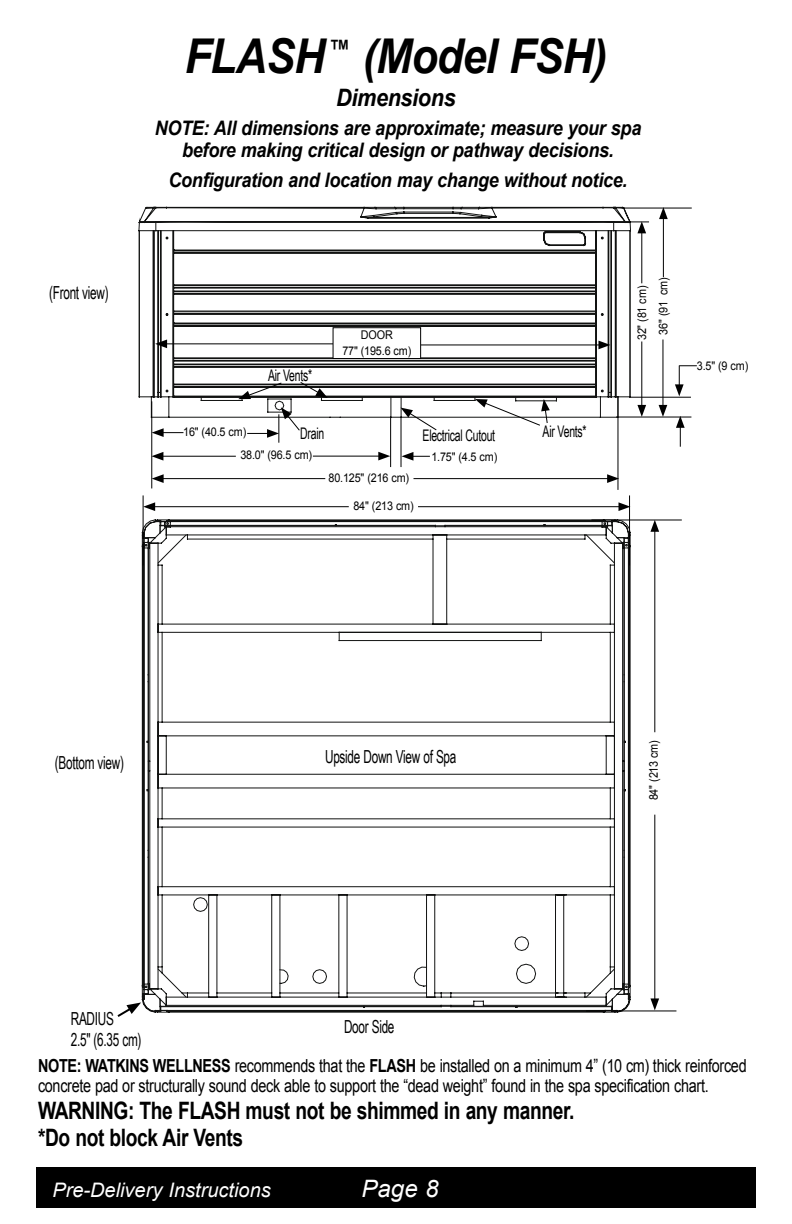
<style>
.page{position:relative;width:792px;height:1224px;background:#fff}
.page>*{position:absolute;margin:0;border:0;box-sizing:border-box;transform-origin:0 0}
.t1{font:italic 700 48px "Arial";letter-spacing:-.02em;color:#000;scale:.9 1}
.t2{font:33.2px "Myriad Pro";color:#000}
.t3{font:700 24px/27.2px "Arial";letter-spacing:-.02em;color:#000;scale:.8 1}
.t4{font:italic 700 24px "Arial";letter-spacing:-.015em;color:#000;scale:.9 1}
.t5{font:italic 24px "Arial";color:#fff}
.t6{font:italic 700 20px/22px "Arial";letter-spacing:-.015em;color:#000;text-align:center;scale:.9 1}
.t7{font:italic 20px "Arial";color:#fff}
.t8{font:18px/20px "Arial";letter-spacing:-.02em;color:#000;scale:.8 1}
.t9{font:18px/21.2px "Arial Narrow";letter-spacing:-.02em;color:#000;scale:.8 1}
.t10{font:16px "Arial Narrow";letter-spacing:-.02em;color:#000;scale:.8 1}
.t11{font:12px/21.2px "Arial";letter-spacing:-.015em;color:#000;scale:.9 1}
.s1{font-weight:700}
</style>
<div class="page">
<svg style="left:142px;top:999px;width:487px;height:13px"></svg>
<svg style="left:141px;top:519px;width:490px;height:480px"></svg>
<div style="left:36px;top:1168px;width:720px;height:40px;background:#000"></div>
<svg style="left:139px;top:207px;width:492px;height:211px"></svg>
<hr style="left:516px;top:400px;width:40px;height:1px;background:#111211">
<hr style="left:586px;top:1010px;width:90px;height:1px;background:#000">
<hr style="left:151px;top:401px;width:1px;height:87px;background:#000">
<hr style="left:390px;top:416px;width:1px;height:51px;background:#000">
<svg style="left:152px;top:428px;width:31px;height:9px"></svg>
<hr style="left:160px;top:456px;width:76px;height:1px;background:#000">
<svg style="left:151px;top:452px;width:12px;height:9px"></svg>
<hr style="left:313px;top:456px;width:69px;height:1px;background:#000">
<svg style="left:378px;top:452px;width:12px;height:8px"></svg>
<hr style="left:401px;top:416px;width:1px;height:51px;background:#000">
<svg style="left:402px;top:452px;width:28px;height:9px"></svg>
<svg style="left:401px;top:408px;width:36px;height:23px"></svg>
<svg style="left:247px;top:407px;width:53px;height:36px"></svg>
<hr style="left:617px;top:397px;width:1px;height:93px;background:#000">
<hr style="left:160px;top:478px;width:165px;height:1px;background:#000">
<svg style="left:152px;top:474px;width:12px;height:9px"></svg>
<hr style="left:414px;top:478px;width:196px;height:1px;background:#000">
<svg style="left:607px;top:474px;width:12px;height:9px"></svg>
<hr style="left:164px;top:344px;width:232px;height:1px;background:#000">
<svg style="left:155px;top:340px;width:12px;height:8px"></svg>
<hr style="left:377px;top:345px;width:225px;height:1px;background:#000">
<svg style="left:598px;top:341px;width:12px;height:8px"></svg>
<hr style="left:616px;top:417px;width:75px;height:1px;background:#000">
<hr style="left:629px;top:397px;width:62px;height:1px;background:#000">
<hr style="left:622px;top:208px;width:70px;height:1px;background:#000">
<hr style="left:641px;top:342px;width:1px;height:66px;background:#000">
<svg style="left:637px;top:405px;width:9px;height:12px"></svg>
<hr style="left:641px;top:230px;width:1px;height:53px;background:#000">
<svg style="left:629px;top:221px;width:20px;height:12px"></svg>
<hr style="left:663px;top:216px;width:1px;height:61px;background:#000">
<svg style="left:659px;top:207px;width:9px;height:12px"></svg>
<hr style="left:663px;top:340px;width:1px;height:68px;background:#000">
<svg style="left:659px;top:405px;width:8px;height:12px"></svg>
<svg style="left:675px;top:365px;width:22px;height:31px"></svg>
<svg style="left:676px;top:416px;width:9px;height:31px"></svg>
<hr style="left:143px;top:495px;width:1px;height:70px;background:#000">
<hr style="left:629px;top:495px;width:1px;height:70px;background:#000">
<hr style="left:152px;top:506px;width:197px;height:1px;background:#000">
<svg style="left:143px;top:502px;width:12px;height:9px"></svg>
<hr style="left:418px;top:506px;width:204px;height:1px;background:#000">
<svg style="left:618px;top:502px;width:11px;height:9px"></svg>
<hr style="left:591px;top:519px;width:91px;height:1px;background:#000">
<hr style="left:654px;top:529px;width:1px;height:203px;background:#000">
<svg style="left:650px;top:520px;width:9px;height:12px"></svg>
<hr style="left:654px;top:815px;width:1px;height:187px;background:#000">
<svg style="left:650px;top:998px;width:9px;height:12px"></svg>
<div style="left:333px;top:328px;width:88px;height:31px;background:#fff"></div>
<div style="left:333px;top:327px;width:88px;height:32px;border:1px solid #000"></div>
<svg style="left:238px;top:382px;width:44px;height:17px"></svg>
<svg style="left:300px;top:382px;width:28px;height:16px"></svg>
<svg style="left:475px;top:397px;width:75px;height:29px"></svg>
<svg style="left:117px;top:1002px;width:24px;height:15px"></svg>
<p class="t9" style="left:49px;top:281px;width:76px">(Front view)</p>
<h1 class="t1" style="left:185px;top:24px;width:471px">FLASH <sup>™</sup> (Model FSH)</h1>
<h3 class="t4" style="left:336px;top:82px;width:134px">Dimensions</h3>
<p class="t6" style="left:155px;top:118px;width:542px">NOTE: All dimensions are approximate; measure your spa before making critical design or pathway decisions.</p>
<p class="t6" style="left:169px;top:169px;width:512px">Configuration and location may change without notice.</p>
<h2 class="t2" style="left:355px;top:73px;width:72px">Flash</h2>
<p class="t10" style="left:268px;top:364px;width:57px">Air Vents*</p>
<p class="t11" style="left:342px;top:327px;width:78px;line-height:16px;text-align:center">DOOR<br>77" (195.6 cm)</p>
<p class="t11" style="left:183px;top:422px;width:72px">16" (40.5 cm)</p>
<p class="t10" style="left:300px;top:422px;width:32px">Drain</p>
<p class="t11" style="left:240px;top:445px;width:81px">38.0" (96.5 cm)</p>
<p class="t11" style="left:431px;top:446px;width:75px">1.75" (4.5 cm)</p>
<p class="t11" style="left:329px;top:467px;width:91px">80.125" (216 cm)</p>
<p class="t10" style="left:423px;top:424px;width:92px">Electrical Cutout</p>
<p class="t11" style="left:353px;top:495px;width:68px">84" (213 cm)</p>
<p class="t10" style="left:543px;top:419px;width:57px">Air Vents*</p>
<p class="t11" style="left:631px;top:335px;width:65px;text-indent:-5px;rotate:-90deg">32" (81 cm)<br>36" (91 cm)</p>
<p class="t11" style="left:697px;top:355px;width:59px">3.5" (9 cm)</p>
<p class="t9" style="left:55px;top:752px;width:88px">(Bottom view)</p>
<p class="t9" style="left:71px;top:1008px;width:90px">RADIUS<br>2.5" (6.35 cm)</p>
<p class="t9" style="left:325px;top:745px;width:166px">Upside Down View of Spa</p>
<p class="t9" style="left:344px;top:1015px;width:65px">Door Side</p>
<p class="t11" style="left:643px;top:800px;width:68px;rotate:-90deg">84" (213 cm)</p>
<p class="t8" style="left:38px;top:1056px;width:887px"><span class="s1">NOTE: WATKINS WELLNESS</span> recommends that the <span class="s1">FLASH</span> be installed on a minimum 4” (10 cm) thick reinforced concrete pad or structurally sound deck able to support the “dead weight” found in the spa specification chart.</p>
<h3 class="t3" style="left:38px;top:1098px;width:672px">WARNING: The FLASH must not be shimmed in any manner. *Do not block Air Vents</h3>
<p class="t7" style="left:52px;top:1177px;width:220px">Pre-Delivery Instructions</p>
<h3 class="t5" style="left:362px;top:1173px;width:78px">Page 8</h3>
</div>
